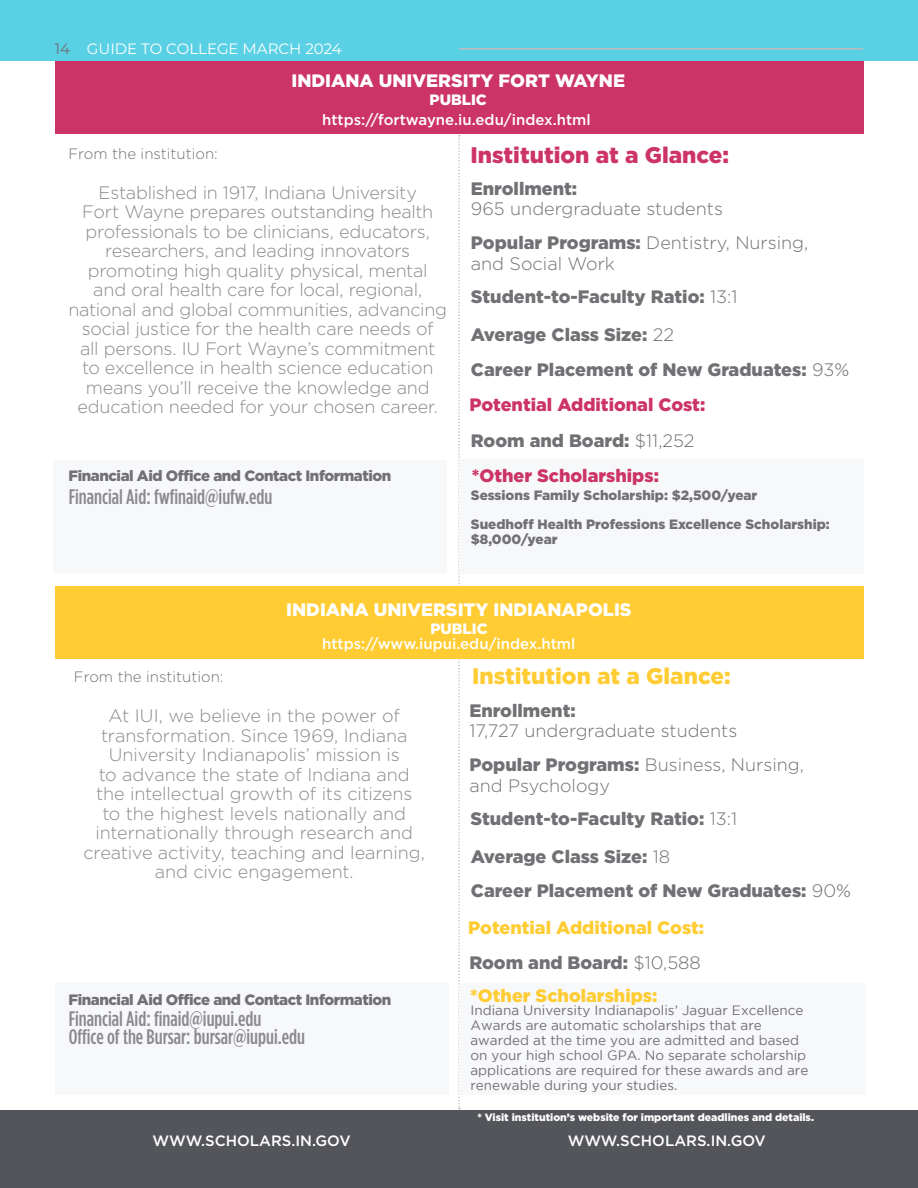
<style>
.page{position:relative;width:918px;height:1188px;background:#fff}
.page>*{position:absolute;margin:0;border:0;box-sizing:border-box;transform-origin:0 0}
.t1{font:900 22.5px "Gotham HTF";color:#c36}
.t2{font:900 22.5px "Gotham HTF";color:#fc3}
.Campus_Contact_-_Scholars{font:500 condensed 21px "Gotham HTF";color:#8a8a8e}
.Body_Center-8pt{font:300 18px/19.5px "Gotham HTF";letter-spacing:-.01em;color:#8a8a8e;text-align:center}
.Body_Single_Line_Enrollment{font:900 18px "Gotham HTF";color:#717074}
.Body_Single_Line_Enrollment-2{font:300 18px/21px "Gotham HTF";color:#717074}
.Heading{font:900 18px "Gotham HTF";color:#fff}
.t3{font:900 18px "Gotham HTF";color:#c36}
.t4{font:900 18px "Gotham HTF";color:#fc3}
.Body_Single_Line_Enrollment-3{font:500 15px "Gotham HTF";color:#fff}
.t5{font:900 15px "Gotham HTF";letter-spacing:-.03em;color:#717074}
.Body_Center-8pt-2{font:300 15px "Gotham HTF";color:#717074}
.t6{font:15px "Montserrat";color:#fff}
.Heading-2{font:900 15px "Gotham HTF";color:#fff}
.Body_Single_Line_Enrollment-4{font:13.5px/15px "Gotham";color:#717074}
.Body_Single_Line_Enrollment-5{font:900 13.5px/15px "Gotham HTF";color:#717074}
.t7{font:900 10.5px "Gotham HTF";color:#fff}
.s1{color:#717074}
.s2{font-weight:900}
.s3{font-weight:300}
</style>
<div class="page">
<div style="left:0;top:1110px;width:918px;height:78px;background:#54555a"></div>
<div style="left:0;top:0;width:918px;height:61px;background:#59d0e4"></div>
<hr style="left:459px;top:48px;width:404px;height:2px;background:#bcbdc0">
<div style="left:54px;top:460px;width:393px;height:113px;background:#f7f8f9"></div>
<svg style="left:458px;top:135px;width:2px;height:974px"></svg>
<div style="left:55px;top:61px;width:809px;height:73px;background:#c36"></div>
<div style="left:55px;top:586px;width:809px;height:73px;background:#fc3"></div>
<div style="left:460px;top:459px;width:404px;height:115px;background:#f7f8f9"></div>
<div style="left:55px;top:983px;width:394px;height:112px;background:#f7f8f9"></div>
<div style="left:460px;top:983px;width:406px;height:111px;background:#f7f8f9"></div>
<p class="t6" style="left:55px;top:38px;width:288px"><span class="s1">14</span> GUIDE TO COLLEGE MARCH 2024</p>
<p class="Heading" style="left:291px;top:71px;width:335px">INDIANA UNIVERSITY FORT WAYNE</p>
<p class="Heading-2" style="left:430px;top:91px;width:59px">PUBLIC</p>
<p class="Body_Single_Line_Enrollment-3" style="left:322px;top:111px;width:270px">https://fortwayne.iu.edu/index.html</p>
<p class="Body_Center-8pt-2" style="left:68px;top:146px;width:151px">From the institution:</p>
<p class="Body_Center-8pt" style="left:68px;top:182px;width:380px">Established in 1917, Indiana University<br>Fort Wayne prepares outstanding health professionals to be clinicians, educators, researchers, and leading innovators promoting high quality physical, mental<br>and oral health care for local, regional, national and global communities, advancing social justice for the health care needs of<br>all persons. IU Fort Wayne’s commitment<br>to excellence in health science education means you’ll receive the knowledge and education needed for your chosen career.</p>
<p class="t1" style="left:471px;top:142px;width:260px">Institution at a Glance:</p>
<p class="Body_Single_Line_Enrollment" style="left:471px;top:178px;width:108px">Enrollment:</p>
<p class="Body_Single_Line_Enrollment-2" style="left:471px;top:198px;width:254px">965 undergraduate students</p>
<p class="Body_Single_Line_Enrollment-2" style="left:471px;top:232px;width:339px"><span class="s2">Popular Programs:</span> Dentistry, Nursing, and Social Work</p>
<p class="Body_Single_Line_Enrollment" style="left:471px;top:286px;width:268px">Student-to-Faculty Ratio: <span class="s3">13:1</span></p>
<p class="Body_Single_Line_Enrollment" style="left:471px;top:324px;width:205px">Average Class Size: <span class="s3">22</span></p>
<p class="Body_Single_Line_Enrollment" style="left:471px;top:360px;width:380px">Career Placement of New Graduates: <span class="s3">93%</span></p>
<p class="t3" style="left:470px;top:394px;width:237px">Potential Additional Cost:</p>
<p class="Body_Single_Line_Enrollment" style="left:471px;top:430px;width:225px">Room and Board: <span class="s3">$11,252</span></p>
<p class="t5" style="left:69px;top:467px;width:324px">Financial Aid Office and Contact Information</p>
<p class="t3" style="left:472px;top:465px;width:189px">*Other Scholarships:</p>
<p class="Campus_Contact_-_Scholars" style="left:69px;top:485px;width:205px">Financial Aid: fwfinaid@iufw.edu</p>
<p class="Body_Single_Line_Enrollment-5" style="left:471px;top:488px;width:288px">Sessions Family Scholarship: $2,500/year</p>
<p class="Body_Single_Line_Enrollment-5" style="left:471px;top:516px;width:361px">Suedhoff Health Professions Excellence Scholarship: $8,000/year</p>
<p class="Heading" style="left:286px;top:599px;width:347px">INDIANA UNIVERSITY INDIANAPOLIS</p>
<p class="Heading-2" style="left:430px;top:620px;width:59px">PUBLIC</p>
<p class="Body_Single_Line_Enrollment-3" style="left:322px;top:636px;width:255px">https://www.iupui.edu/index.html</p>
<p class="Body_Center-8pt-2" style="left:74px;top:669px;width:151px">From the institution:</p>
<p class="Body_Center-8pt" style="left:84px;top:706px;width:343px">At IUI, we believe in the power of transformation. Since 1969, Indiana University Indianapolis’ mission is<br>to advance the state of Indiana and the intellectual growth of its citizens<br>to the highest levels nationally and internationally through research and creative activity, teaching and learning, and civic engagement.</p>
<p class="t5" style="left:69px;top:991px;width:324px">Financial Aid Office and Contact Information</p>
<p class="Campus_Contact_-_Scholars" style="left:69px;top:1007px;width:194px">Financial Aid: finaid@iupui.edu</p>
<p class="Campus_Contact_-_Scholars" style="left:69px;top:1025px;width:238px">Office of the Bursar: bursar@iupui.edu</p>
<p class="t2" style="left:472px;top:663px;width:260px">Institution at a Glance:</p>
<p class="Body_Single_Line_Enrollment" style="left:469px;top:700px;width:108px">Enrollment:</p>
<p class="Body_Single_Line_Enrollment-2" style="left:469px;top:720px;width:269px">17,727 undergraduate students</p>
<p class="Body_Single_Line_Enrollment-2" style="left:469px;top:754px;width:336px"><span class="s2">Popular Programs:</span> Business, Nursing, and Psychology</p>
<p class="Body_Single_Line_Enrollment" style="left:470px;top:808px;width:268px">Student-to-Faculty Ratio: <span class="s3">13:1</span></p>
<p class="Body_Single_Line_Enrollment" style="left:471px;top:846px;width:201px">Average Class Size: <span class="s3">18</span></p>
<p class="Body_Single_Line_Enrollment" style="left:471px;top:880px;width:382px">Career Placement of New Graduates: <span class="s3">90%</span></p>
<p class="t4" style="left:468px;top:918px;width:237px">Potential Additional Cost:</p>
<p class="Body_Single_Line_Enrollment" style="left:469px;top:952px;width:233px">Room and Board: <span class="s3">$10,588</span></p>
<p class="t4" style="left:470px;top:985px;width:189px">*Other Scholarships:</p>
<p class="Body_Single_Line_Enrollment-4" style="left:470px;top:1002px;width:339px">Indiana University Indianapolis’ Jaguar Excellence Awards are automatic scholarships that are awarded at the time you are admitted and based on your high school GPA. No separate scholarship applications are required for these awards and are renewable during your studies.</p>
<p class="t7" style="left:477px;top:1112px;width:338px">* Visit institution’s website for important deadlines and details.</p>
<p class="Body_Single_Line_Enrollment-3" style="left:153px;top:1132px;width:200px">WWW.SCHOLARS.IN.GOV</p>
<p class="Body_Single_Line_Enrollment-3" style="left:568px;top:1132px;width:200px">WWW.SCHOLARS.IN.GOV</p>
</div>
